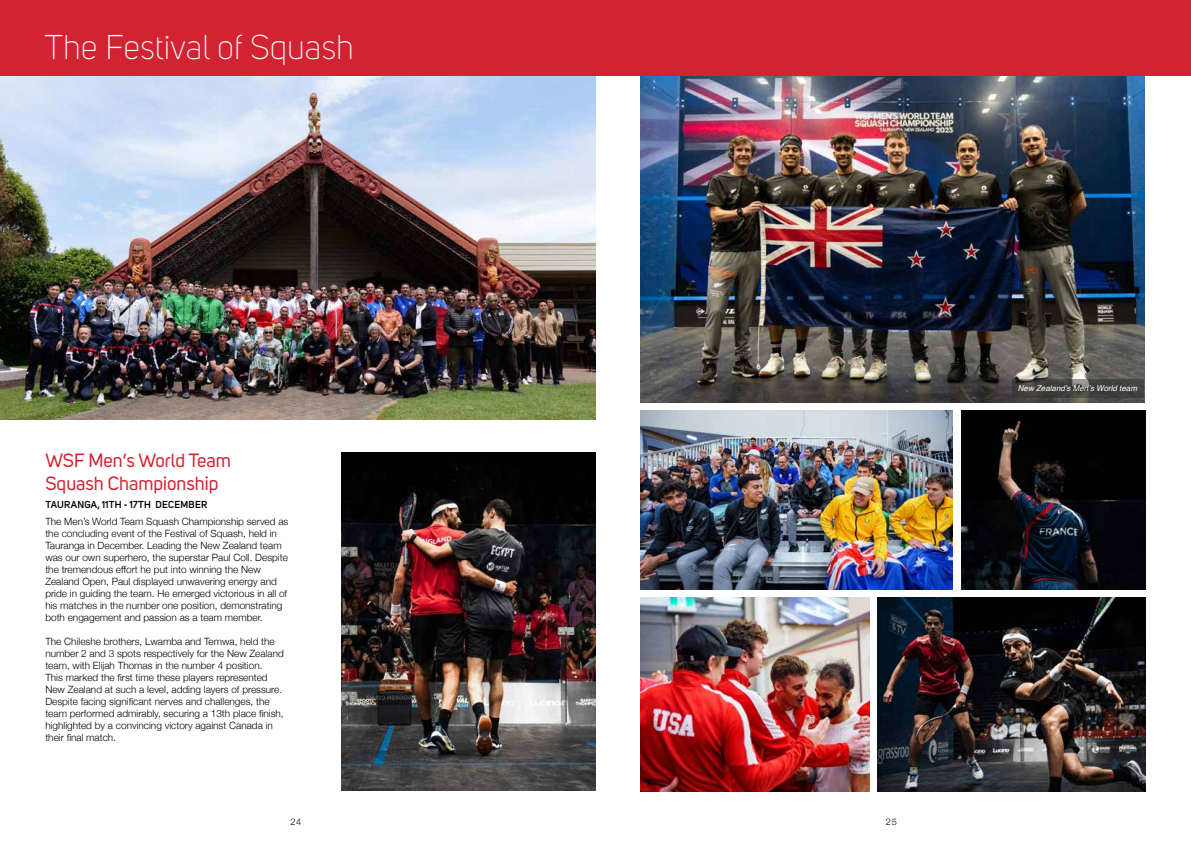
<style>
.page{position:relative;width:1191px;height:842px;background:#fff}
.page>*{position:absolute;margin:0;border:0;box-sizing:border-box;transform-origin:0 0}
.t1{font:300 34px "Uni Sans";color:#fff}
.t2{font:19px/22.8px "Uni Sans";color:#d22333}
.t3{font:300 10px/12px "Helvetica Neue";color:#000}
.t4{font:600 10px "Uni Sans";letter-spacing:.03em;color:#000}
.t5{font:300 9.1px "Helvetica Neue";color:#000}
.t6{font:italic 8px "Helvetica";color:#fff}
</style>
<div class="page">
<img style="left:0;top:75px;width:596px;height:345px">
<img style="left:641px;top:75px;width:503px;height:328px">
<div style="left:0;top:0;width:1191px;height:75px;background:#d22333"></div>
<img style="left:641px;top:411px;width:311px;height:179px">
<img style="left:877px;top:597px;width:268px;height:194px">
<img style="left:342px;top:452px;width:254px;height:339px">
<img style="left:641px;top:597px;width:228px;height:194px">
<img style="left:961px;top:411px;width:184px;height:179px">
<svg style="left:1012px;top:379px;width:131px;height:19px;background:#434240"></svg>
<h1 class="t1" style="left:44px;top:27px;width:311px">The Festival of Squash</h1>
<h2 class="t2" style="left:45px;top:449px;width:187px">WSF Men’s World Team<br>Squash Championship</h2>
<p class="t4" style="left:46px;top:498px;width:163px">TAURANGA, 11TH - 17TH DECEMBER</p>
<p class="t3" style="left:45px;top:515px;width:244px">The Men’s World Team Squash Championship served as the concluding event of the Festival of Squash, held in Tauranga in December. Leading the New Zealand team was our own superhero, the superstar Paul Coll. Despite the tremendous effort he put into winning the New Zealand Open, Paul displayed unwavering energy and pride in guiding the team. He emerged victorious in all of his matches in the number one position, demonstrating both engagement and passion as a team member.</p>
<p class="t3" style="left:45px;top:635px;width:240px">The Chileshe brothers, Lwamba and Temwa, held the number 2 and 3 spots respectively for the New Zealand team, with Elijah Thomas in the number 4 position.<br>This marked the first time these players represented New Zealand at such a level, adding layers of pressure.<br>Despite facing significant nerves and challenges, the team performed admirably, securing a 13th place finish, highlighted by a convincing victory against Canada in their final match.</p>
<p class="t5" style="left:290px;top:814px;width:12px">24</p>
<p class="t5" style="left:886px;top:814px;width:12px">25</p>
<p class="t6" style="left:1017px;top:382px;width:121px">New Zealand’s Men’s World team</p>
</div>
